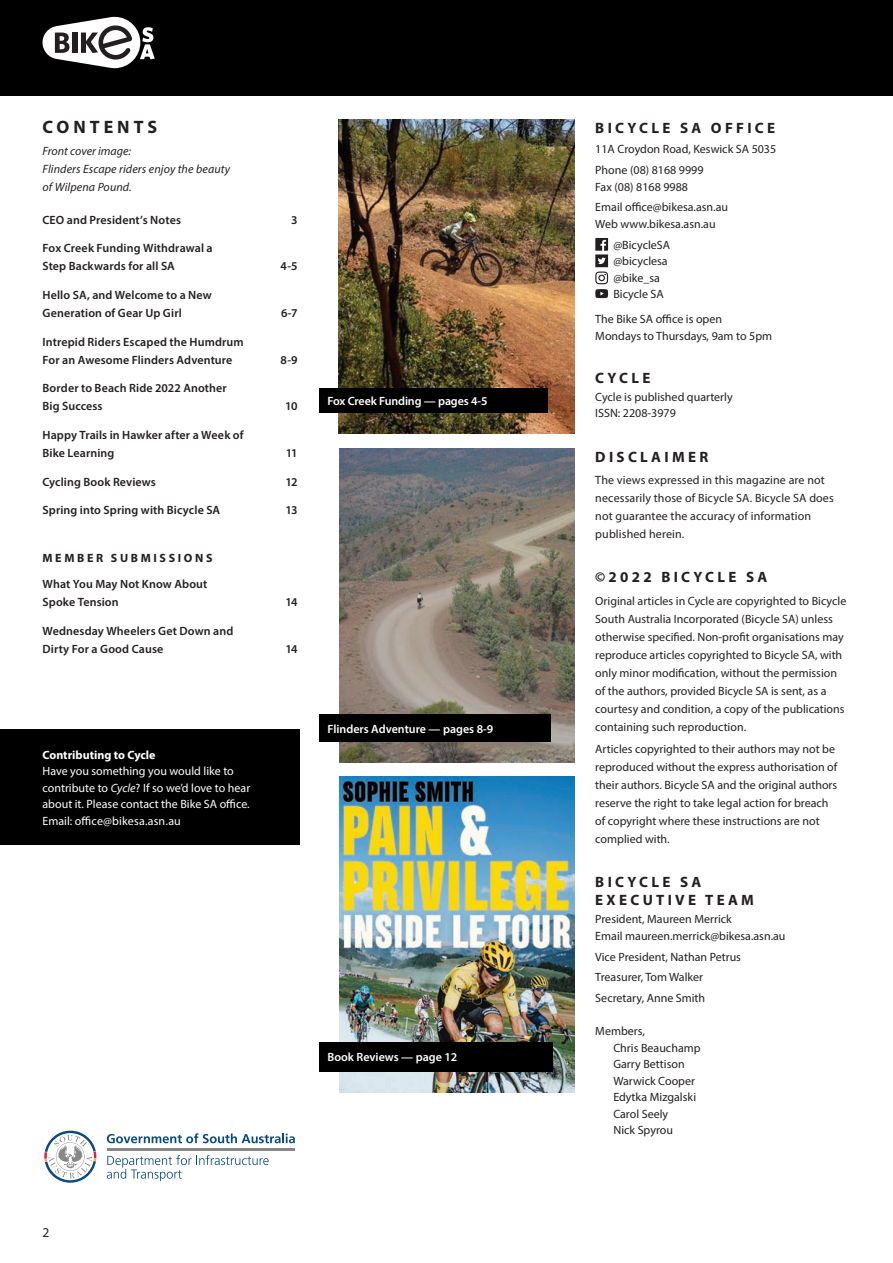
<style>
.page{position:relative;width:893px;height:1263px;background:#fff}
.page>*{position:absolute;margin:0;border:0;box-sizing:border-box;transform-origin:0 0}
.t1{font:700 18px "Myriad Pro";letter-spacing:.22em;color:#231f20}
.t2{font:700 15px/18px "Myriad Pro";letter-spacing:.22em;color:#231f20}
.t3{font:13.5px "Myriad Pro";color:#231f20}
.t4{font:12px/18px "Myriad Pro";color:#231f20}
.t5{font:600 12px/18px "Myriad Pro";letter-spacing:.01em;color:#231f20}
.t6{font:12px/16.5px "Myriad Pro";color:#fff}
.t7{font:600 12px "Myriad Pro";color:#fff}
.t8{font:italic 12px/18px "Myriad Pro";letter-spacing:.01em;color:#231f20}
.t9{font:700 12px "Myriad Pro";color:#fff}
.t10{font:700 12px "Myriad Pro";letter-spacing:.22em;color:#231f20}
.s1{font-style:italic}
</style>
<div class="page">
<div style="left:0;top:729px;width:300px;height:116px;background:#000001"></div>
<svg style="left:595px;top:238px;width:13px;height:60px"></svg>
<img style="left:339px;top:449px;width:235px;height:313px">
<div style="left:319px;top:715px;width:232px;height:27px;background:#000001"></div>
<img style="left:339px;top:777px;width:235px;height:316px">
<div style="left:319px;top:1042px;width:234px;height:29px;background:#000001"></div>
<img style="left:338px;top:119px;width:236px;height:315px">
<div style="left:319px;top:388px;width:228px;height:24px;background:#000001"></div>
<hr style="left:107px;top:1149px;width:188px;height:2px;background:#888787">
<svg style="left:107px;top:1133px;width:188px;height:10px"></svg>
<svg style="left:44px;top:1131px;width:52px;height:52px"></svg>
<svg style="left:107px;top:1155px;width:162px;height:26px"></svg>
<div style="left:0;top:0;width:893px;height:96px;background:#000001"></div>
<svg style="left:43px;top:17px;width:112px;height:51px"></svg>
<h1 class="t1" style="left:43px;top:115px;width:116px">CONTENTS</h1>
<p class="t8" style="left:43px;top:142px;width:189px">Front cover image:<br>Flinders Escape riders enjoy the beauty of Wilpena Pound.</p>
<p class="t5" style="left:43px;top:210px;width:140px">CEO and President’s Notes</p>
<p class="t5" style="left:291px;top:210px;width:8px">3</p>
<p class="t5" style="left:43px;top:239px;width:172px">Fox Creek Funding Withdrawal a<br>Step Backwards for all SA</p>
<p class="t5" style="left:281px;top:257px;width:19px">4-5</p>
<p class="t5" style="left:43px;top:286px;width:171px">Hello SA, and Welcome to a New<br>Generation of Gear Up Girl</p>
<p class="t5" style="left:43px;top:332px;width:203px">Intrepid Riders Escaped the Humdrum<br>For an Awesome Flinders Adventure</p>
<p class="t5" style="left:43px;top:379px;width:186px">Border to Beach Ride 2022 Another<br>Big Success</p>
<p class="t5" style="left:43px;top:426px;width:203px">Happy Trails in Hawker after a Week of<br>Bike Learning</p>
<p class="t5" style="left:281px;top:304px;width:18px">6-7</p>
<p class="t5" style="left:281px;top:350px;width:19px">8-9</p>
<p class="t5" style="left:285px;top:397px;width:14px">10</p>
<p class="t5" style="left:286px;top:444px;width:13px">11</p>
<p class="t5" style="left:43px;top:472px;width:115px">Cycling Book Reviews</p>
<p class="t5" style="left:285px;top:472px;width:14px">12</p>
<p class="t5" style="left:43px;top:501px;width:179px">Spring into Spring with Bicycle SA</p>
<p class="t5" style="left:285px;top:501px;width:14px">13</p>
<p class="t10" style="left:43px;top:550px;width:172px">MEMBER SUBMISSIONS</p>
<p class="t5" style="left:43px;top:575px;width:166px">What You May Not Know About<br>Spoke Tension</p>
<p class="t5" style="left:285px;top:593px;width:14px">14</p>
<p class="t5" style="left:43px;top:622px;width:192px">Wednesday Wheelers Get Down and<br>Dirty For a Good Cause</p>
<p class="t5" style="left:285px;top:640px;width:14px">14</p>
<p class="t9" style="left:43px;top:747px;width:114px">Contributing to Cycle</p>
<p class="t6" style="left:43px;top:763px;width:209px">Have you something you would like to contribute to <span class="s1">Cycle</span>? If so we’d love to hear about it. Please contact the Bike SA office.<br>Email: office@bikesa.asn.au</p>
<p class="t7" style="left:327px;top:393px;width:162px">Fox Creek Funding — pages 4-5</p>
<p class="t7" style="left:327px;top:721px;width:167px">Flinders Adventure — pages 8-9</p>
<p class="t3" style="left:43px;top:1224px;width:8px">2</p>
<p class="t7" style="left:327px;top:1049px;width:131px">Book Reviews — page 12</p>
<p class="t2" style="left:595px;top:118px;width:181px">BICYCLE SA OFFICE</p>
<p class="t4" style="left:595px;top:139px;width:182px;line-height:20.7px">11A Croydon Road, Keswick SA 5035<br>Phone (08) 8168 9999</p>
<p class="t4" style="left:595px;top:176px;width:134px;line-height:20.7px">Fax (08) 8168 9988<br>Email office@bikesa.asn.au</p>
<p class="t4" style="left:613px;top:213px;width:104px;line-height:20.7px;text-indent:-18px">Web www.bikesa.asn.au @BicycleSA</p>
<p class="t4" style="left:613px;top:253px;width:56px;line-height:16.5px">@bicyclesa @bike_sa<br>Bicycle SA</p>
<p class="t4" style="left:595px;top:311px;width:178px;line-height:16.5px">The Bike SA office is open<br>Mondays to Thursdays, 9am to 5pm</p>
<p class="t2" style="left:595px;top:368px;width:57px">CYCLE</p>
<p class="t4" style="left:595px;top:388px;width:139px;line-height:16.5px">Cycle is published quarterly<br>ISSN: 2208-3979</p>
<p class="t2" style="left:595px;top:447px;width:114px">DISCLAIMER</p>
<p class="t4" style="left:595px;top:471px;width:240px">The views expressed in this magazine are not necessarily those of Bicycle SA. Bicycle SA does not guarantee the accuracy of information published herein.</p>
<p class="t2" style="left:595px;top:568px;width:173px">© 2022 BICYCLE SA</p>
<p class="t4" style="left:595px;top:591px;width:253px">Original articles in Cycle are copyrighted to Bicycle South Australia Incorporated (Bicycle SA) unless otherwise specified. Non-profit organisations may reproduce articles copyrighted to Bicycle SA, with only minor modification, without the permission of the authors, provided Bicycle SA is sent, as a courtesy and condition, a copy of the publications containing such reproduction.</p>
<p class="t4" style="left:595px;top:740px;width:243px">Articles copyrighted to their authors may not be reproduced without the express authorisation of their authors. Bicycle SA and the original authors reserve the right to take legal action for breach of copyright where these instructions are not complied with.</p>
<p class="t2" style="left:595px;top:873px;width:160px">BICYCLE SA<br>EXECUTIVE TEAM</p>
<p class="t4" style="left:595px;top:911px;width:192px;line-height:16.5px">President, Maureen Merrick<br>Email maureen.merrick@bikesa.asn.au</p>
<p class="t4" style="left:595px;top:946px;width:147px;line-height:20.7px">Vice President, Nathan Petrus<br>Treasurer, Tom Walker<br>Secretary, Anne Smith</p>
<p class="t4" style="left:613px;top:1023px;width:89px;line-height:16.5px;text-indent:-18px">Members,<br>Chris Beauchamp<br>Garry Bettison<br>Warwick Cooper<br>Edytka Mizgalski<br>Carol Seely<br>Nick Spyrou</p>
</div>
